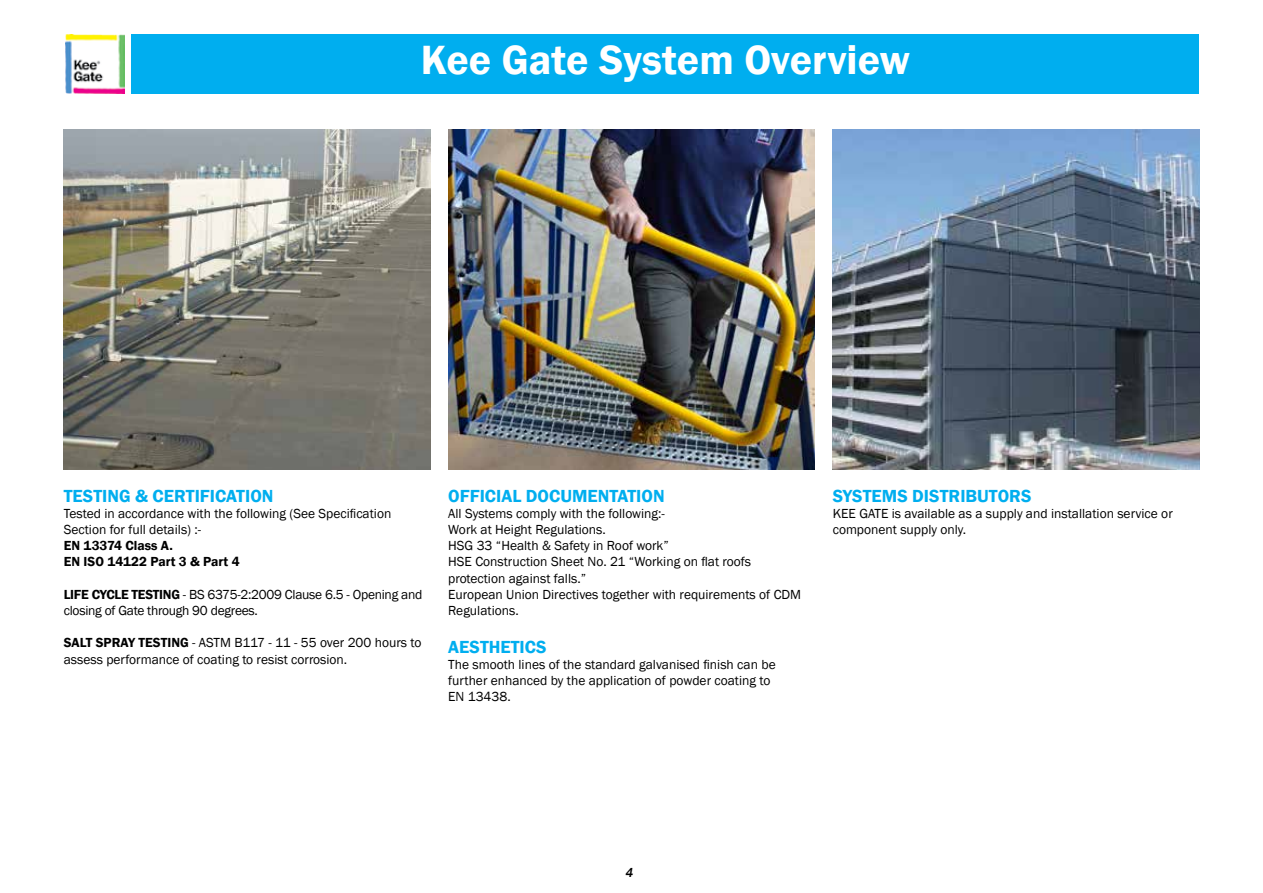
<style>
.page{position:relative;width:1263px;height:893px;background:#fff}
.page>*{position:absolute;margin:0;border:0;box-sizing:border-box;transform-origin:0 0}
.t1{font:600 42px "Franklin Gothic";color:#fff}
.t2{font:600 18px "Franklin Gothic";color:#00aeef}
.t3{font:13.5px/16.2px "Franklin Gothic";color:#000}
.t4{font:13.5px/16.2px "Franklin Gothic";letter-spacing:-.02em;color:#000}
.t5{font:600 13.5px/16.2px "Franklin Gothic";color:#000}
.t6{font:italic 500 13.5px "Franklin Gothic";color:#000}
.s1{font-weight:600}
</style>
<div class="page">
<div style="left:131px;top:34px;width:1068px;height:60px;background:#00aeef"></div>
<img style="left:66px;top:34px;width:59px;height:60px">
<img style="left:64px;top:130px;width:366px;height:340px">
<img style="left:448px;top:130px;width:367px;height:340px">
<img style="left:833px;top:130px;width:366px;height:340px">
<h1 class="t1" style="left:421px;top:34px;width:491px">Kee Gate System Overview</h1>
<h2 class="t2" style="left:64px;top:484px;width:211px">TESTING &amp; CERTIFICATION</h2>
<p class="t3" style="left:64px;top:505px;width:329px">Tested in accordance with the following (See Specification<br>Section for full details) :-</p>
<p class="t5" style="left:64px;top:538px;width:177px">EN 13374 Class A.<br>EN ISO 14122 Part 3 &amp; Part 4</p>
<p class="t4" style="left:64px;top:586px;width:360px"><span class="s1">LIFE CYCLE TESTING</span> - BS 6375-2:2009 Clause 6.5 - Opening and closing of Gate through 90 degrees.</p>
<p class="t3" style="left:64px;top:635px;width:359px"><span class="s1">SALT SPRAY TESTING</span> - ASTM B117 - 11 - 55 over 200 hours to assess performance of coating to resist corrosion.</p>
<h2 class="t2" style="left:448px;top:484px;width:218px">OFFICIAL DOCUMENTATION</h2>
<p class="t3" style="left:448px;top:505px;width:354px">All Systems comply with the following:-<br>Work at Height Regulations.<br>HSG 33 “Health &amp; Safety in Roof work”<br>HSE Construction Sheet No. 21 “Working on flat roofs protection against falls.”<br>European Union Directives together with requirements of CDM Regulations.</p>
<h2 class="t2" style="left:448px;top:636px;width:100px">AESTHETICS</h2>
<p class="t3" style="left:448px;top:657px;width:329px">The smooth lines of the standard galvanised finish can be further enhanced by the application of powder coating to<br>EN 13438.</p>
<h2 class="t2" style="left:833px;top:484px;width:200px">SYSTEMS DISTRIBUTORS</h2>
<p class="t3" style="left:833px;top:505px;width:342px">KEE GATE is available as a supply and installation service or component supply only.</p>
<p class="t6" style="left:625px;top:864px;width:9px">4</p>
</div>
